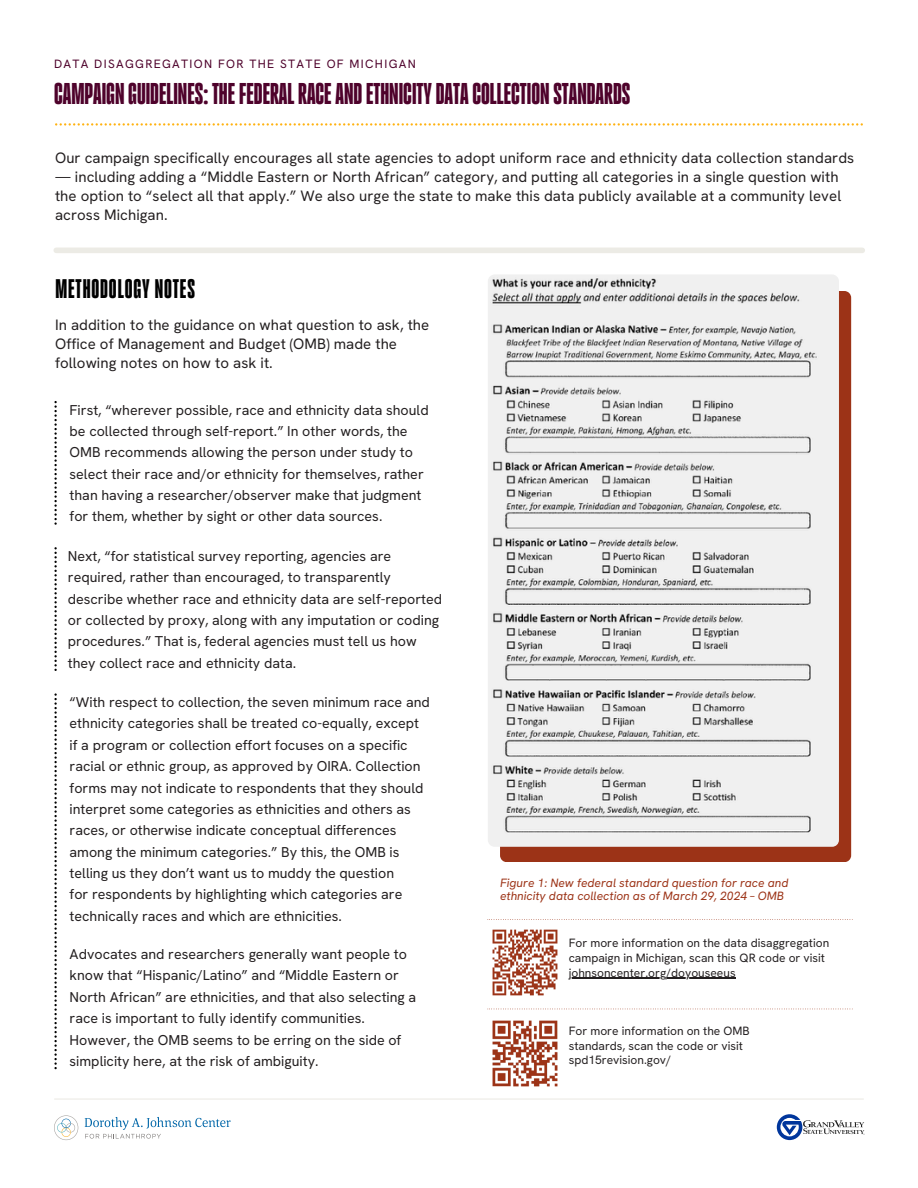
<style>
.page{position:relative;width:918px;height:1188px;background:#fff}
.page>*{position:absolute;margin:0;border:0;box-sizing:border-box;transform-origin:0 0}
.t1{font:700 31.95px "Gazzetta";color:#4e022b}
.t2{font:700 28.65px "Gazzetta";letter-spacing:.03em;color:#000}
.t3{font:15px/19.2px "Hanken Grotesk";letter-spacing:.005em;color:#231f20}
.t4{font:14.25px/21.3px "Hanken Grotesk";color:#231f20}
.t5{font:12px/14.7px "Hanken Grotesk";color:#231f20}
.t6{font:italic 12px/13px "Hanken Grotesk";color:#9c3317}
.t7{font:12px "Hanken Grotesk";letter-spacing:.11em;color:#4e022b}
</style>
<div class="page">
<img style="left:492px;top:929px;width:66px;height:67px">
<div style="left:500px;top:291px;width:351px;height:571px;background:#9c3317;border-radius:7px"></div>
<img style="left:488px;top:275px;width:351px;height:572px;border-radius:7px">
<img style="left:492px;top:1020px;width:66px;height:67px">
<svg style="left:487px;top:919px;width:366px;height:1px"></svg>
<svg style="left:487px;top:1009px;width:366px;height:1px"></svg>
<hr style="left:569px;top:978px;width:167px;height:1px;background:#231f20">
<svg style="left:54px;top:693px;width:3px;height:376px"></svg>
<svg style="left:54px;top:547px;width:3px;height:124px"></svg>
<svg style="left:54px;top:401px;width:3px;height:124px"></svg>
<hr style="left:55px;top:1098px;width:808px;height:2px;background:#ecebe5">
<svg style="left:777px;top:1114px;width:88px;height:26px"></svg>
<svg style="left:54px;top:1115px;width:24px;height:25px"></svg>
<svg style="left:85px;top:1117px;width:146px;height:22px"></svg>
<svg style="left:55px;top:123px;width:808px;height:3px"></svg>
<div style="left:56px;top:248px;width:806px;height:5px;background:#ecebe5"></div>
<p class="t7" style="left:54px;top:56px;width:363px">DATA DISAGGREGATION FOR THE STATE OF MICHIGAN</p>
<h1 class="t1" style="left:54px;top:78px;width:578px">CAMPAIGNGUIDELINES: THE FEDERALRACEANDETHNICITYDATACOLLECTIONSTANDARDS</h1>
<h3 class="t3" style="left:55px;top:148px;width:801px">Our campaign specifically encourages all state agencies to adopt uniform race and ethnicity data collection standards</h3>
<h3 class="t3" style="left:55px;top:167px;width:788px">— including adding a “Middle Eastern or North African” category, and putting all categories in a single question with the option to “select all that apply.” We also urge the state to make this data publicly available at a community level across Michigan.</h3>
<p class="t2" style="left:55px;top:275px;width:141px">METHODOLOGY NOTES</p>
<h3 class="t3" style="left:55px;top:315px;width:376px">In addition to the guidance on what question to ask, the<br>Office of Management and Budget (OMB) made the following notes on how to ask it.</h3>
<h2 class="t4" style="left:70px;top:399px;width:361px">First, “wherever possible, race and ethnicity data should be collected through self-report.” In other words, the OMB recommends allowing the person under study to select their race and/or ethnicity for themselves, rather</h2>
<h3 class="t4" style="left:70px;top:484px;width:353px">than having a researcher/observer make that judgment for them, whether by sight or other data sources.</h3>
<h3 class="t4" style="left:68px;top:545px;width:376px">Next, “for statistical survey reporting, agencies are required, rather than encouraged, to transparently describe whether race and ethnicity data are self-reported or collected by proxy, along with any imputation or coding procedures.” That is, federal agencies must tell us how</h3>
<h3 class="t4" style="left:68px;top:652px;width:230px">they collect race and ethnicity data.</h3>
<p class="t4" style="left:70px;top:691px;width:362px">“With respect to collection, the seven minimum race and ethnicity categories shall be treated co-equally, except if a program or collection effort focuses on a specific racial or ethnic group, as approved by OIRA. Collection forms may not indicate to respondents that they should interpret some categories as ethnicities and others as</p>
<p class="t4" style="left:70px;top:820px;width:334px">races, or otherwise indicate conceptual differences among the minimum categories.” By this, the OMB is telling us they don’t want us to muddy the question for respondents by highlighting which categories are technically races and which are ethnicities.</p>
<p class="t4" style="left:70px;top:943px;width:348px">Advocates and researchers generally want people to know that “Hispanic/Latino” and “Middle Eastern or North African” are ethnicities, and that also selecting a race is important to fully identify communities.<br>However, the OMB seems to be erring on the side of simplicity here, at the risk of ambiguity.</p>
<p class="t6" style="left:500px;top:877px;width:290px">Figure 1: New federal standard question for race and ethnicity data collection as of March 29, 2024 – OMB</p>
<p class="t5" style="left:569px;top:936px;width:262px">For more information on the data disaggregation campaign in Michigan, scan this QR code or visit</p>
<p class="t5" style="left:569px;top:965px;width:168px">johnsoncenter.org/doyouseeus</p>
<p class="t5" style="left:569px;top:1024px;width:183px">For more information on the OMB standards, scan the code or visit spd15revision.gov/</p>
</div>
